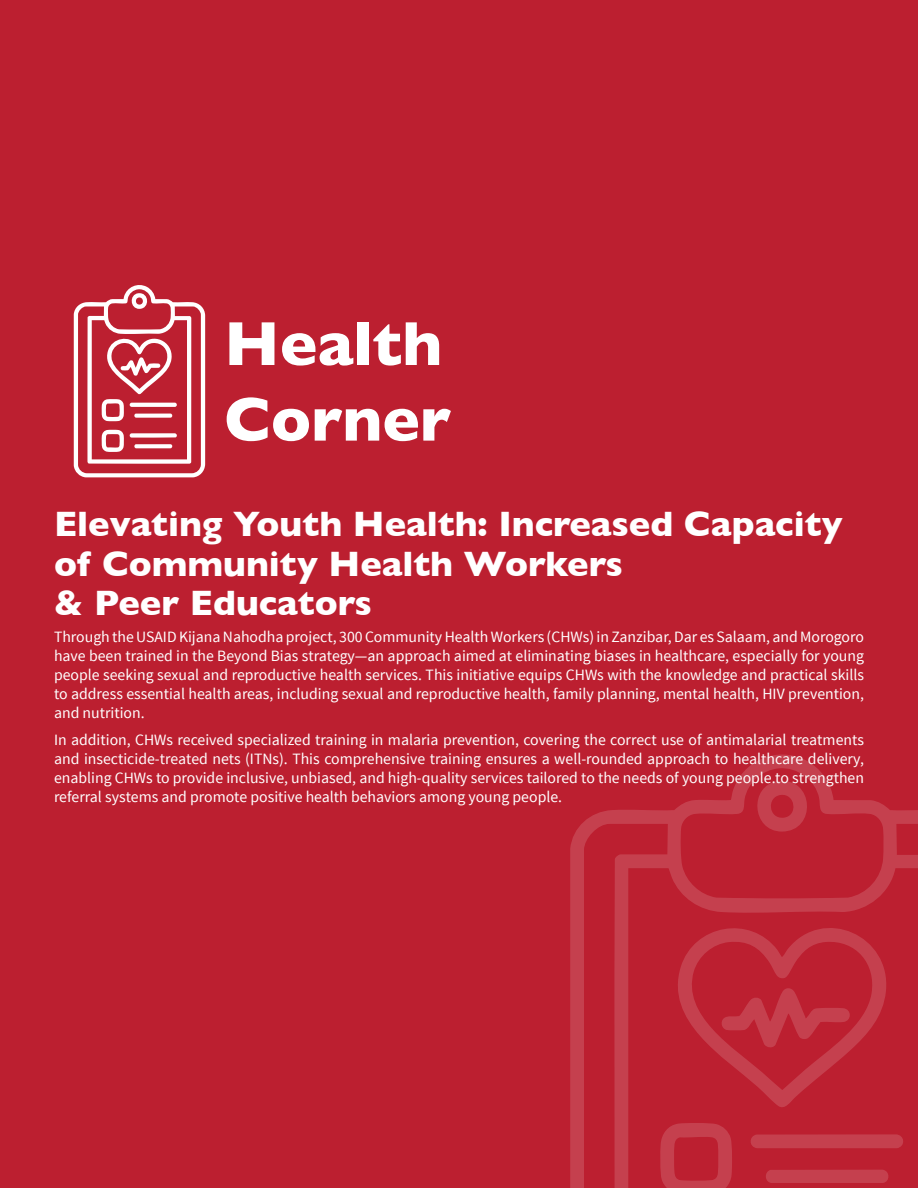
<style>
.page{position:relative;width:918px;height:1188px;background:#bc1f30}
.page>*{position:absolute;margin:0;border:0;box-sizing:border-box;transform-origin:0 0}
.heading{font:700 63px/75.6px "Gill Sans";color:#fff}
.heading-2{font:700 36px/40.2px "Gill Sans";color:#fff}
.body{font:15.75px/18.9px "Source Sans Pro";color:#fff;text-align:justify}
</style>
<div class="page">
<svg style="left:74px;top:285px;width:131px;height:192px"></svg>
<svg style="left:570px;top:754px;width:348px;height:434px"></svg>
<svg style="left:660px;top:1123px;width:73px;height:65px"></svg>
<p class="heading" style="left:224px;top:305px;width:228px">Health<br>Corner</p>
<p class="heading-2" style="left:54px;top:503px;width:790px">Elevating Youth Health: Increased Capacity of Community Health Workers</p>
<p class="heading-2" style="left:54px;top:582px;width:319px">&amp; Peer Educators</p>
<p class="body" style="left:54px;top:628px;width:812px">Through the USAID Kijana Nahodha project, 300 Community Health Workers (CHWs) in Zanzibar, Dar es Salaam, and Morogoro have been trained in the Beyond Bias strategy—an approach aimed at eliminating biases in healthcare, especially for young people seeking sexual and reproductive health services. This initiative equips CHWs with the knowledge and practical skills to address essential health areas, including sexual and reproductive health, family planning, mental health, HIV prevention, and nutrition.</p>
<p class="body" style="left:54px;top:731px;width:812px">In addition, CHWs received specialized training in malaria prevention, covering the correct use of antimalarial treatments and insecticide-treated nets (ITNs). This comprehensive training ensures a well-rounded approach to healthcare delivery, enabling CHWs to provide inclusive, unbiased, and high-quality services tailored to the needs of young people.to strengthen referral systems and promote positive health behaviors among young people.</p>
</div>
